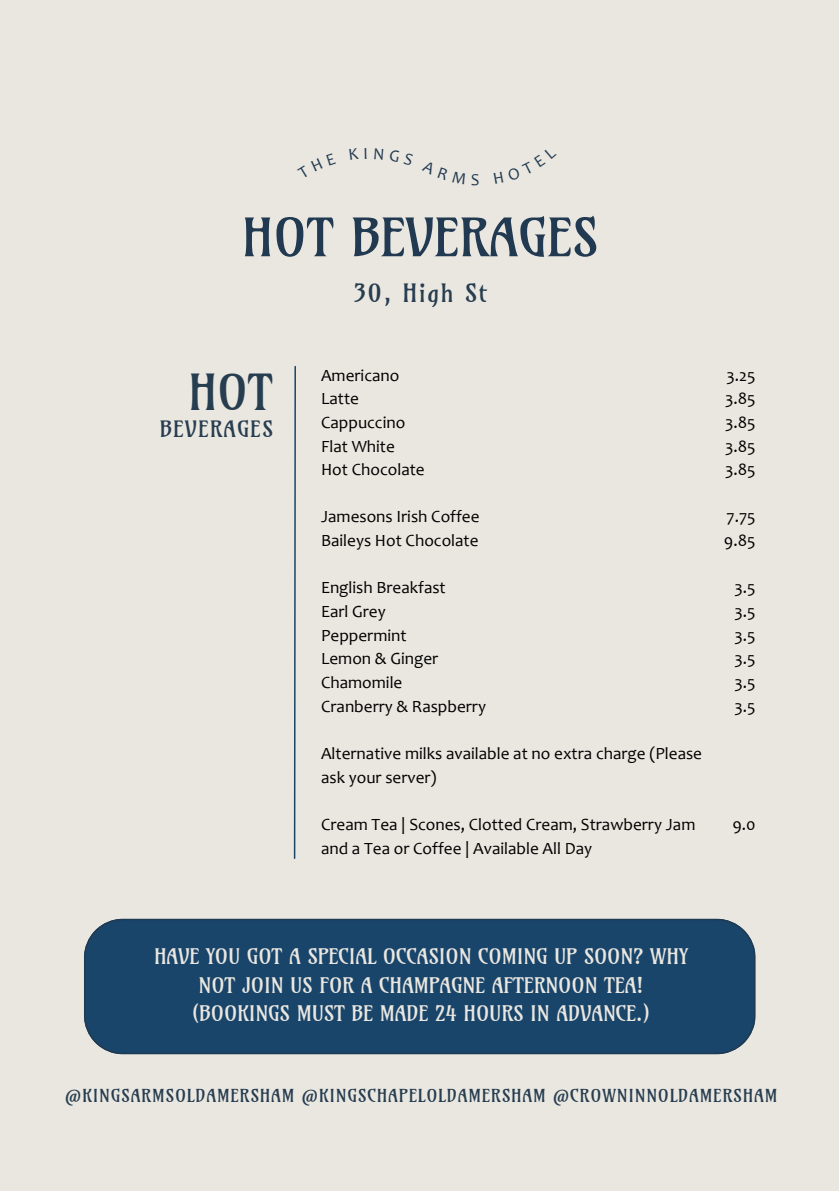
<style>
.page{position:relative;width:839px;height:1191px;background:#fff}
.page>*{position:absolute;margin:0;border:0;box-sizing:border-box;transform-origin:0 0}
.t1{font:51.8px "Amarante";color:#213a51}
.t2{font:47.6px "Amarante";color:#273d50}
.t3{font:24.2px "Amarante";letter-spacing:.06em;color:#273d50}
.t4{font:21.6px "Amarante";letter-spacing:.06em;color:#273d50}
.t5{font:20.6px/28.8px "Amarante";color:#eae7e0;text-align:center}
.t6{font:17.2px/23.6px "Candara";color:#000}
.t7{font:17.2px "Amarante";letter-spacing:.055em;color:#273d50}
</style>
<div class="page">
<div style="left:0;top:0;width:838px;height:1191px;background:#eae7e0"></div>
<svg style="left:293px;top:365px;width:3px;height:494px"></svg>
<div style="left:84px;top:919px;width:670px;height:135px;background:#19456b"></div>
<p class="t1" style="left:241px;top:205px;width:358px">HOT BEVERAGES</p>
<p class="t3" style="left:354px;top:278px;width:135px">30, High St</p>
<p class="t2" style="left:188px;top:363px;width:86px">HOT</p>
<p class="t4" style="left:160px;top:416px;width:115px">BEVERAGES</p>
<p class="t6" style="left:321px;top:363px;width:80px">Americano</p>
<p class="t6" style="left:321px;top:387px;width:39px">Latte</p>
<p class="t6" style="left:321px;top:410px;width:86px">Cappuccino</p>
<p class="t6" style="left:321px;top:434px;width:75px">Flat White</p>
<p class="t6" style="left:321px;top:457px;width:105px">Hot Chocolate</p>
<p class="t6" style="left:321px;top:505px;width:160px">Jamesons Irish Coffee</p>
<p class="t6" style="left:321px;top:528px;width:159px">Baileys Hot Chocolate</p>
<p class="t6" style="left:321px;top:576px;width:126px">English Breakfast</p>
<p class="t6" style="left:321px;top:599px;width:66px">Earl Grey</p>
<p class="t6" style="left:321px;top:623px;width:87px">Peppermint</p>
<p class="t6" style="left:321px;top:647px;width:119px">Lemon &amp; Ginger</p>
<p class="t6" style="left:321px;top:670px;width:83px">Chamomile</p>
<h3 class="t6" style="left:321px;top:694px;width:166px">Cranberry &amp; Raspberry</h3>
<h4 class="t6" style="left:321px;top:741px;width:382px">Alternative milks available at no extra charge (Please ask your server)</h4>
<p class="t6" style="left:321px;top:812px;width:376px">Cream Tea | Scones, Clotted Cream, Strawberry Jam and a Tea or Coffee | Available All Day</p>
<p class="t6" style="left:725px;top:363px;width:32px;text-align:justify">3.25<br>3.85<br>3.85<br>3.85<br>3.85</p>
<p class="t6" style="left:724px;top:505px;width:33px">7.75<br>9.85</p>
<p class="t6" style="left:734px;top:576px;width:23px;text-align:justify">3.5<br>3.5<br>3.5<br>3.5<br>3.5<br>3.5</p>
<p class="t6" style="left:732px;top:812px;width:25px">9.0</p>
<p class="t5" style="left:154px;top:942px;width:535px">HAVE YOU GOT A SPECIAL OCCASION COMING UP SOON? WHY<br>NOT JOIN US FOR A CHAMPAGNE AFTERNOON TEA! (BOOKINGS MUST BE MADE 24 HOURS IN ADVANCE.)</p>
<p class="t7" style="left:65px;top:1085px;width:713px">@KINGSARMSOLDAMERSHAM @KINGSCHAPELOLDAMERSHAM @CROWNINNOLDAMERSHAM</p>
</div>
